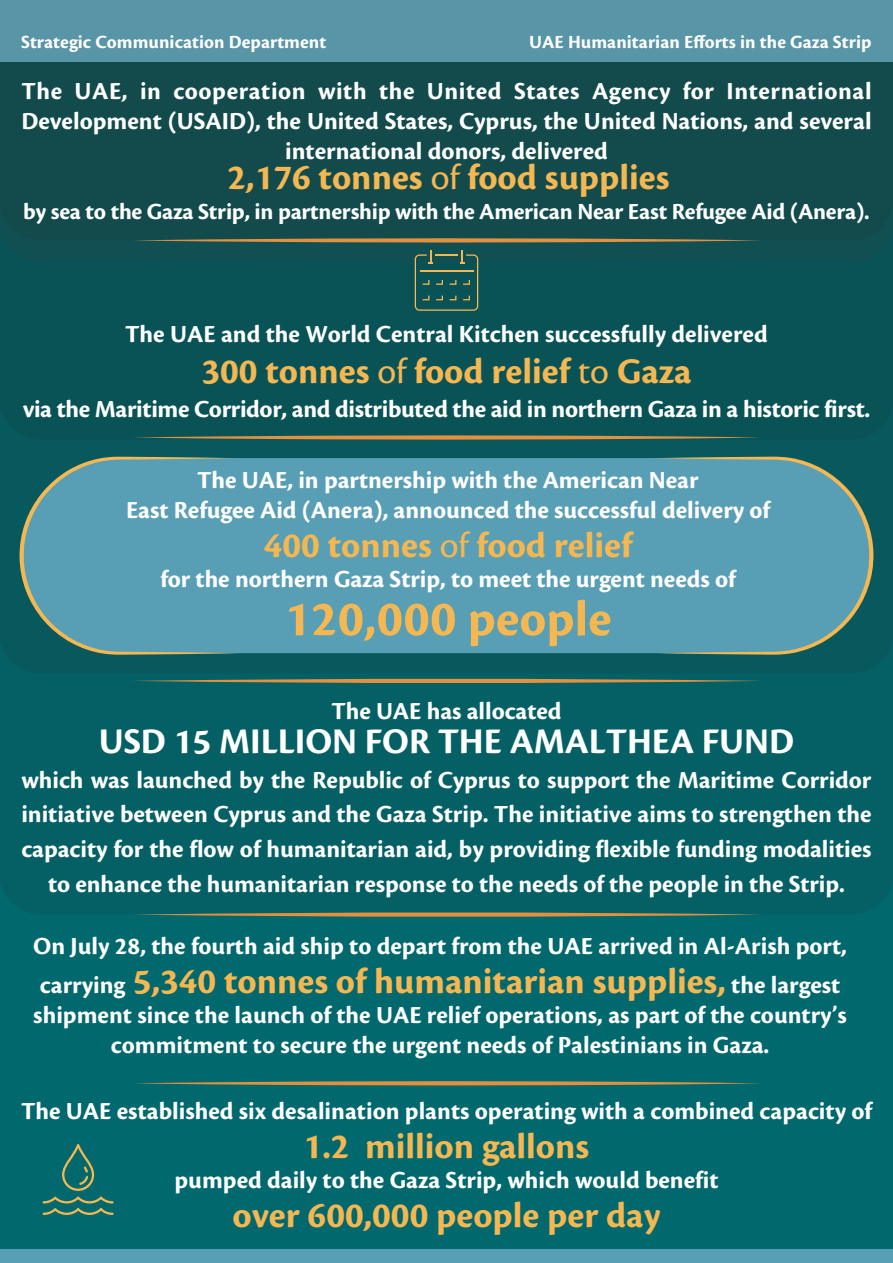
<style>
.page{position:relative;width:893px;height:1263px;background:#fff}
.page>*{position:absolute;margin:0;border:0;box-sizing:border-box;transform-origin:0 0}
.t1{font:700 52.35px "Cronos Pro";color:#f5b752}
.t2{font:700 37.5px "Cronos Pro";color:#f5b752}
.t3{font:700 37.5px "Cronos Pro";color:#fff}
.t4{font:700 25.5px/30px "Cronos Pro";color:#fff;text-align:center}
.t5{font:700 24px "Cronos Pro";letter-spacing:-.01em;color:#fff}
.t6{font:700 19.35px "Cronos Pro";letter-spacing:.005em;color:#fff}
.s1{font-weight:400}
.s2{font-size:25.5px;color:#fff}
</style>
<div class="page">
<div style="left:0;top:61px;width:893px;height:1191px;background:#01686d"></div>
<div style="left:0;top:440px;width:893px;height:233px;background:#07595e"></div>
<div style="left:22px;top:458px;width:849px;height:195px;background:#589fb5;border-radius:97px"></div>
<svg style="left:19px;top:457px;width:220px;height:198px"></svg>
<svg style="left:654px;top:457px;width:220px;height:198px"></svg>
<div style="left:0;top:262px;width:893px;height:178px;background:#095357"></div>
<div style="left:0;top:1248px;width:893px;height:15px;background:#589fb5"></div>
<svg style="left:0;top:0;width:893px;height:262px;background:#235d62"></svg>
<svg style="left:43px;top:1144px;width:71px;height:71px"></svg>
<svg style="left:415px;top:250px;width:63px;height:61px;background:#2b6055"></svg>
<svg style="left:132px;top:238px;width:629px;height:5px;background:#8a7445"></svg>
<svg style="left:132px;top:435px;width:629px;height:5px;background:#867649"></svg>
<svg style="left:134px;top:912px;width:626px;height:5px"></svg>
<svg style="left:134px;top:1081px;width:626px;height:4px"></svg>
<svg style="left:133px;top:678px;width:627px;height:5px"></svg>
<p class="t6" style="left:21px;top:31px;width:307px">Strategic Communication Department</p>
<p class="t6" style="left:529px;top:31px;width:344px">UAE Humanitarian Efforts in the Gaza Strip</p>
<p class="t4" style="left:21px;top:76px;width:852px">The UAE, in cooperation with the United States Agency for International<br>Development (USAID), the United States, Cyprus, the United Nations, and several international donors, delivered</p>
<h2 class="t2" style="left:228px;top:155px;width:443px">2,176 tonnes <span class="s1">of</span> food supplies</h2>
<p class="t5" style="left:23px;top:197px;width:848px">by sea to the Gaza Strip, in partnership with the American Near East Refugee Aid (Anera).</p>
<p class="t4" style="left:125px;top:320px;width:644px">The UAE and the World Central Kitchen successfully delivered</p>
<h2 class="t2" style="left:201px;top:350px;width:491px">300 tonnes <span class="s1">of</span> food relief <span class="s1">to</span> Gaza</h2>
<p class="t4" style="left:23px;top:395px;width:849px">via the Maritime Corridor, and distributed the aid in northern Gaza in a historic first.</p>
<p class="t4" style="left:126px;top:466px;width:645px">The UAE, in partnership with the American Near<br>East Refugee Aid (Anera), announced the successful delivery of</p>
<h2 class="t2" style="left:264px;top:524px;width:370px">400 tonnes <span class="s1">of</span> food relief</h2>
<p class="t4" style="left:160px;top:565px;width:577px">for the northern Gaza Strip, to meet the urgent needs of</p>
<h1 class="t1" style="left:284px;top:589px;width:329px">120,000 people</h1>
<p class="t4" style="left:331px;top:696px;width:232px">The UAE has allocated</p>
<h2 class="t3" style="left:99px;top:720px;width:697px">USD 15 MILLION FOR THE AMALTHEA FUND</h2>
<p class="t4" style="left:21px;top:763px;width:852px;line-height:34.5px">which was launched by the Republic of Cyprus to support the Maritime Corridor initiative between Cyprus and the Gaza Strip. The initiative aims to strengthen the capacity for the flow of humanitarian aid, by providing flexible funding modalities to enhance the humanitarian response to the needs of the people in the Strip.</p>
<p class="t4" style="left:33px;top:931px;width:815px">On July 28, the fourth aid ship to depart from the UAE arrived in Al-Arish port,</p>
<h2 class="t2" style="left:40px;top:959px;width:802px"><span class="s2">carrying</span> 5,340 tonnes of humanitarian supplies, <span class="s2">the largest</span></h2>
<p class="t4" style="left:33px;top:1000px;width:815px">shipment since the launch of the UAE relief operations, as part of the country’s commitment to secure the urgent needs of Palestinians in Gaza.</p>
<p class="t4" style="left:21px;top:1097px;width:852px">The UAE established six desalination plants operating with a combined capacity of</p>
<h2 class="t2" style="left:304px;top:1125px;width:287px">1.2 million gallons</h2>
<p class="t4" style="left:175px;top:1166px;width:545px">pumped daily to the Gaza Strip, which would benefit</p>
<h2 class="t2" style="left:233px;top:1194px;width:429px">over 600,000 people per day</h2>
</div>
